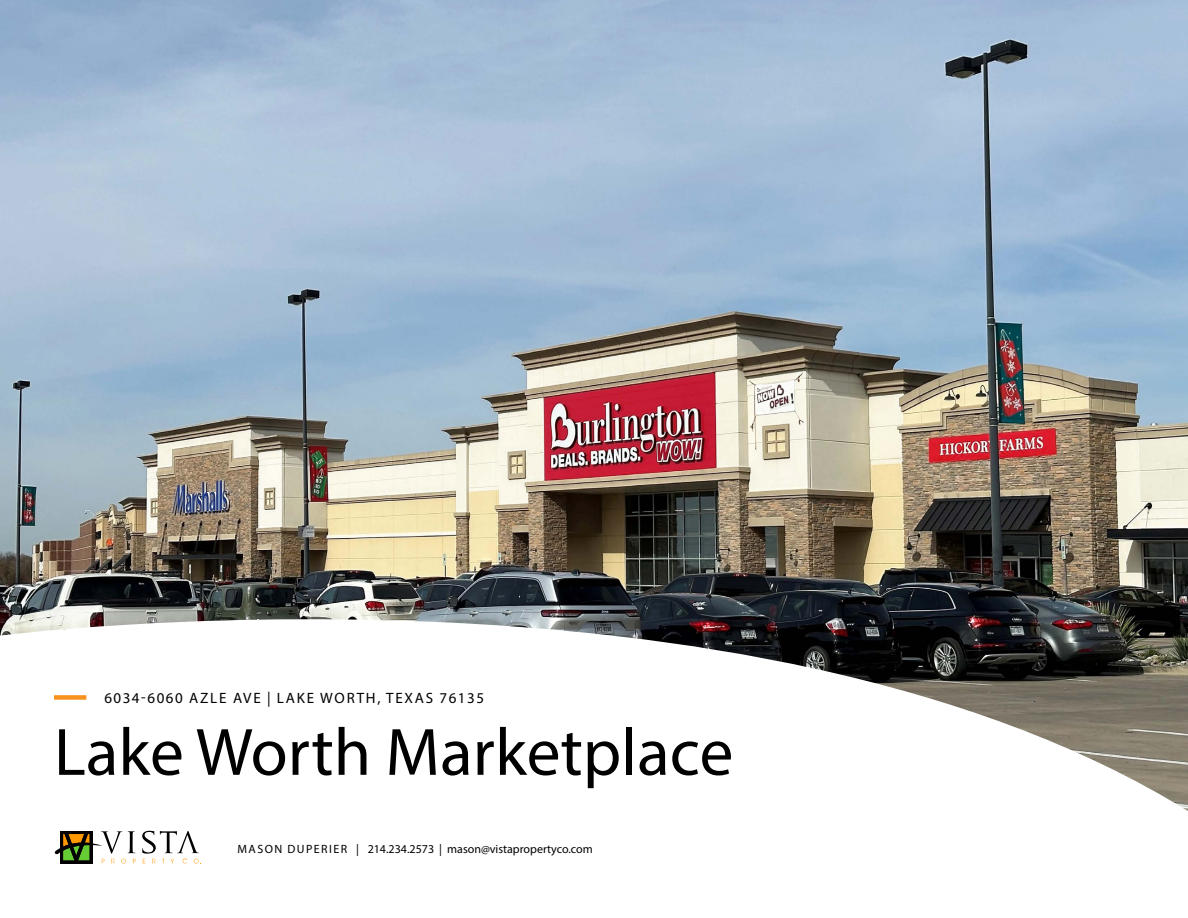
<style>
.page{position:relative;width:1188px;height:918px;background:#fff}
.page>*{position:absolute;margin:0;border:0;box-sizing:border-box;transform-origin:0 0}
.t1{font:67.5px "Myriad Pro";color:#000}
.t2{font:15px "Myriad Pro";letter-spacing:.12em;color:#000}
.t3{font:12px "Myriad Pro";color:#000}
</style>
<div class="page">
<img style="left:0;top:0;width:1188px;height:540px">
<svg style="left:0;top:540px;width:1188px;height:313px"></svg>
<div style="left:54px;top:695px;width:32px;height:5px;background:#f7921e"></div>
<svg style="left:142px;top:831px;width:60px;height:33px"></svg>
<svg style="left:55px;top:831px;width:81px;height:33px"></svg>
<p class="t2" style="left:104px;top:689px;width:381px">6034-6060 AZLE AVE | LAKE WORTH, TEXAS 76135</p>
<h1 class="t1" style="left:54px;top:711px;width:681px">Lake Worth Marketplace</h1>
<p class="t3" style="left:238px;top:842px;width:357px">MASON DUPERIER | 214.234.2573 | mason@vistapropertyco.com</p>
</div>
